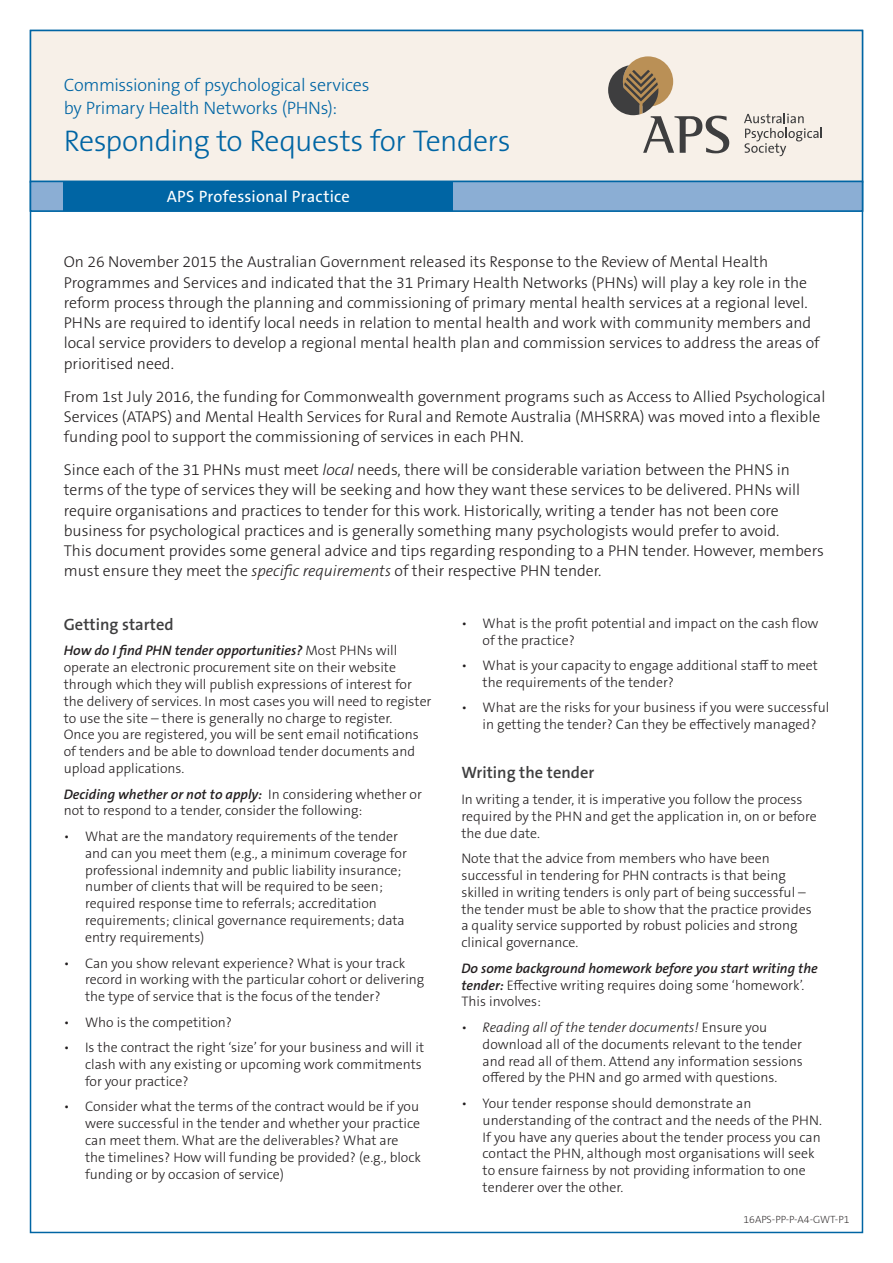
<style>
.page{position:relative;width:893px;height:1263px;background:#fff}
.page>*{position:absolute;margin:0;border:0;box-sizing:border-box;transform-origin:0 0}
.t1{font:300 30px "The Sans B W3";letter-spacing:-.02em;color:#0065a4}
.t2{font:300 18px/22.5px "The Sans B W3";letter-spacing:-.015em;color:#0065a4}
.t3{font:16.5px "The Sans B W5 Plain";letter-spacing:.01em;color:#fff}
.Sub_Heading{font:600 16.5px "The Sans B W6";color:#3e3e3f}
.Body_copy{font:300 15.75px/20.2px "The Sans B W3";color:#231f20}
.Body_copy-2{font:300 13.8px/17px "The Sans B W3";color:#231f20}
.Body_copy-3{font:200 10.5px "The Sans B W2";color:#231f20}
.s1{font-style:italic}
.s2{font-family:"The Sans B W6";font-weight:600;font-style:italic}
</style>
<div class="page">
<div style="left:30px;top:30px;width:833px;height:153px;background:#f7f0e8;border:2px solid #0065a4"></div>
<svg style="left:744px;top:113px;width:78px;height:43px"></svg>
<svg style="left:608px;top:56px;width:121px;height:97px"></svg>
<div style="left:30px;top:181px;width:833px;height:31px;background:#8baed4;border:2px solid #0065a4"></div>
<div style="left:64px;top:181px;width:389px;height:30px;background:#0065a4"></div>
<p class="t2" style="left:64px;top:74px;width:307px">Commissioning of psychological services by Primary Health Networks (PHNs):</p>
<p class="t1" style="left:64px;top:122px;width:449px">Responding to Requests for Tenders</p>
<p class="t3" style="left:158px;top:185px;width:185px">APS Profes ional Practice</p>
<p class="t3" style="left:167px;top:185px;width:185px">APS Professional Practice</p>
<p class="Body_copy" style="left:64px;top:252px;width:757px">On 26 November 2015 the Australian Government released its Response to the Review of Mental Health Programmes and Services and indicated that the 31 Primary Health Networks (PHNs) will play a key role in the reform process through the planning and commissioning of primary mental health services at a regional level.<br>PHNs are required to identify local needs in relation to mental health and work with community members and local service providers to develop a regional mental health plan and commission services to address the areas of prioritised need.</p>
<p class="Body_copy" style="left:64px;top:386px;width:763px">From 1st July 2016, the funding for Commonwealth government programs such as Access to Allied Psychological<br>Services (ATAPS) and Mental Health Services for Rural and Remote Australia (MHSRRA) was moved into a flexible funding pool to support the commissioning of services in each PHN.</p>
<p class="Body_copy" style="left:64px;top:460px;width:762px">Since each of the 31 PHNs must meet <span class="s1">local</span> needs, there will be considerable variation between the PHNS in terms of the type of services they will be seeking and how they want these services to be delivered. PHNs will require organisations and practices to tender for this work. Historically, writing a tender has not been core business for psychological practices and is generally something many psychologists would prefer to avoid.<br>This document provides some general advice and tips regarding responding to a PHN tender. However, members must ensure they meet the <span class="s1">specific requirements</span> of their respective PHN tender.</p>
<p class="Sub_Heading" style="left:64px;top:613px;width:111px">Getting started</p>
<p class="Body_copy-2" style="left:64px;top:642px;width:369px"><span class="s2">How do I find PHN tender opportunities?</span> Most PHNs will operate an electronic procurement site on their website through which they will publish expressions of interest for the delivery of services. In most cases you will need to register to use the site – there is generally no charge to register.<br>Once you are registered, you will be sent email notifications of tenders and be able to download tender documents and upload applications.</p>
<p class="Body_copy-2" style="left:64px;top:786px;width:360px"><span class="s2">Deciding whether or not to apply:</span> In considering whether or not to respond to a tender, consider the following:</p>
<p class="Body_copy-2" style="left:85px;top:828px;width:323px;text-indent:-21px">• What are the mandatory requirements of the tender and can you meet them (e.g., a minimum coverage for professional indemnity and public liability insurance; number of clients that will be required to be seen; required response time to referrals; accreditation requirements; clinical governance requirements; data entry requirements)</p>
<p class="Body_copy-2" style="left:85px;top:954px;width:341px;text-indent:-21px">• Can you show relevant experience? What is your track record in working with the particular cohort or delivering the type of service that is the focus of the tender?</p>
<p class="Body_copy-2" style="left:64px;top:1013px;width:170px">• Who is the competition?</p>
<p class="Body_copy-2" style="left:85px;top:1039px;width:341px;text-indent:-21px">• Is the contract the right ‘size’ for your business and will it clash with any existing or upcoming work commitments for your practice?</p>
<p class="Body_copy-2" style="left:85px;top:1098px;width:338px;text-indent:-21px">• Consider what the terms of the contract would be if you were successful in the tender and whether your practice can meet them. What are the deliverables? What are the timelines? How will funding be provided? (e.g., block funding or by occasion of service)</p>
<p class="Body_copy-2" style="left:483px;top:615px;width:337px;text-indent:-21px">• What is the profit potential and impact on the cash flow of the practice?</p>
<p class="Body_copy-2" style="left:483px;top:657px;width:337px;text-indent:-21px">• What is your capacity to engage additional staff to meet the requirements of the tender?</p>
<p class="Body_copy-2" style="left:483px;top:699px;width:348px;text-indent:-21px">• What are the risks for your business if you were successful in getting the tender? Can they be effectively managed?</p>
<p class="Sub_Heading" style="left:461px;top:762px;width:135px">Writing the tender</p>
<p class="Body_copy-2" style="left:461px;top:791px;width:357px">In writing a tender, it is imperative you follow the process required by the PHN and get the application in, on or before the due date.</p>
<p class="Body_copy-2" style="left:461px;top:850px;width:352px">Note that the advice from members who have been successful in tendering for PHN contracts is that being skilled in writing tenders is only part of being successful – the tender must be able to show that the practice provides a quality service supported by robust policies and strong clinical governance.</p>
<p class="Body_copy-2" style="left:461px;top:960px;width:358px"><span class="s2">Do some background homework before you start writing the tender:</span> Effective writing requires doing some ‘homework’.<br>This involves:</p>
<p class="Body_copy-2" style="left:483px;top:1019px;width:322px;text-indent:-21px">• <span class="s1">Reading all of the tender documents!</span> Ensure you download all of the documents relevant to the tender and read all of them. Attend any information sessions offered by the PHN and go armed with questions.</p>
<p class="Body_copy-2" style="left:483px;top:1095px;width:341px;text-indent:-21px">• Your tender response should demonstrate an understanding of the contract and the needs of the PHN.<br>If you have any queries about the tender process you can contact the PHN, although most organisations will seek to ensure fairness by not providing information to one tenderer over the other.</p>
<p class="Body_copy-3" style="left:743px;top:1212px;width:108px">16APS-PP-P-A4-GWT-P1</p>
</div>
